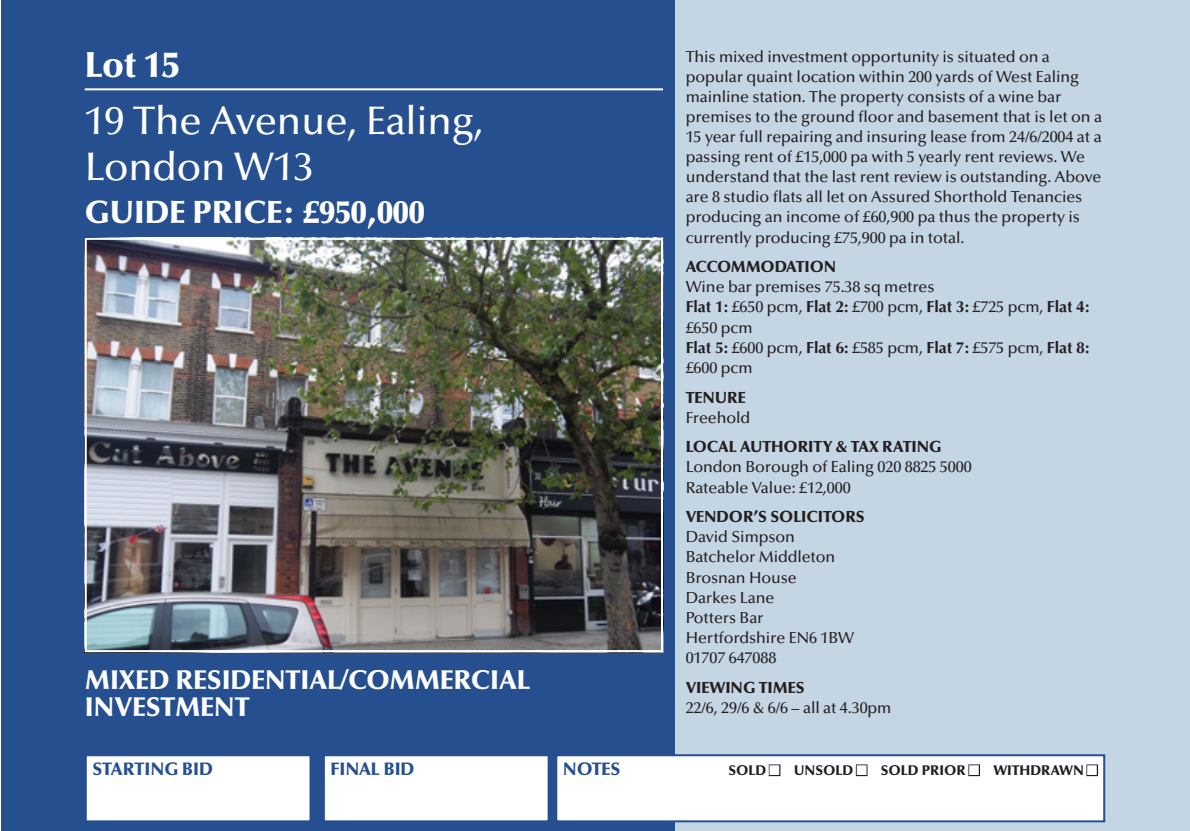
<style>
.page{position:relative;width:1190px;height:831px;background:#fff}
.page>*{position:absolute;margin:0;border:0;box-sizing:border-box;transform-origin:0 0}
.t1{font:500 40px/46px "Optima LT Std";letter-spacing:-.005em;color:#fff}
.t2{font:900 36px "Optima LT Std";color:#fff}
.t3{font:900 32px "Optima LT Std";letter-spacing:-.005em;color:#fff}
.t4{font:900 27px/27px "Optima LT Std";letter-spacing:-.005em;color:#fff}
.t5{font:900 18px "Optima LT Std";letter-spacing:-.005em;color:#264f90}
.t6{font:500 16px/20px "Optima LT Std";letter-spacing:-.005em;color:#231f20}
.t7{font:900 16px "Optima LT Std";letter-spacing:-.005em;color:#231f20}
.t8{font:900 16px "Optima LT Std";letter-spacing:-.03em;color:#231f20}
.t9{font:900 14px "Optima LT Std";letter-spacing:-.005em;color:#231f20}
.s1{font-weight:700}
</style>
<div class="page">
<div style="left:1px;top:0;width:1189px;height:830px;background:#c4d5e3"></div>
<div style="left:1px;top:0;width:673px;height:830px;background:#264f90"></div>
<hr style="left:85px;top:88px;width:578px;height:2px;background:#fff">
<img style="left:88px;top:241px;width:572px;height:407px">
<div style="left:85px;top:238px;width:578px;height:413px;border:2px solid #fff"></div>
<div style="left:86px;top:755px;width:225px;height:66px;background:#fff"></div>
<div style="left:85px;top:754px;width:227px;height:68px;border:2px solid #264f90"></div>
<div style="left:324px;top:755px;width:225px;height:66px;background:#fff"></div>
<div style="left:323px;top:754px;width:227px;height:68px;border:2px solid #264f90"></div>
<div style="left:556px;top:755px;width:548px;height:66px;background:#fff"></div>
<div style="left:555px;top:754px;width:550px;height:68px;border:2px solid #264f90"></div>
<h2 class="t2" style="left:85px;top:50px;width:96px">Lot 15</h2>
<h1 class="t1" style="left:85px;top:102px;width:401px">19 The Avenue, Ealing,<br>London W13</h1>
<h3 class="t3" style="left:85px;top:199px;width:342px">GUIDE PRICE: £950,000</h3>
<h3 class="t4" style="left:85px;top:668px;width:447px">MIXED RESIDENTIAL/COMMERCIAL<br>INVESTMENT</h3>
<p class="t6" style="left:686px;top:49px;width:418px">This mixed investment opportunity is situated on a popular quaint location within 200 yards of West Ealing mainline station. The property consists of a wine bar premises to the ground floor and basement that is let on a 15 year full repairing and insuring lease from 24/6/2004 at a passing rent of £15,000 pa with 5 yearly rent reviews. We understand that the last rent review is outstanding. Above are 8 studio flats all let on Assured Shorthold Tenancies producing an income of £60,900 pa thus the property is currently producing £75,900 pa in total.</p>
<p class="t8" style="left:686px;top:260px;width:152px">ACCOMMODATION</p>
<p class="t6" style="left:686px;top:279px;width:405px">Wine bar premises 75.38 sq metres<br><span class="s1">Flat 1:</span> £650 pcm, <span class="s1">Flat 2:</span> £700 pcm, <span class="s1">Flat 3:</span> £725 pcm, <span class="s1">Flat 4: </span>£650 pcm<br><span class="s1">Flat 5:</span> £600 pcm, <span class="s1">Flat 6:</span> £585 pcm, <span class="s1">Flat 7:</span> £575 pcm, <span class="s1">Flat 8: </span>£600 pcm</p>
<p class="t7" style="left:686px;top:390px;width:62px">TENURE</p>
<p class="t6" style="left:686px;top:408px;width:66px">Freehold</p>
<p class="t7" style="left:686px;top:440px;width:257px">LOCAL AUTHORITY &amp; TAX RATING</p>
<p class="t6" style="left:686px;top:458px;width:288px">London Borough of Ealing 020 8825 5000<br>Rateable Value: £12,000</p>
<p class="t7" style="left:686px;top:510px;width:181px">VENDOR’S SOLICITORS</p>
<p class="t6" style="left:686px;top:528px;width:170px">David Simpson<br>Batchelor Middleton<br>Brosnan House<br>Darkes Lane<br>Potters Bar<br>Hertfordshire EN6 1BW<br>01707 647088</p>
<p class="t7" style="left:686px;top:680px;width:120px">VIEWING TIMES</p>
<p class="t6" style="left:686px;top:698px;width:207px">22/6, 29/6 &amp; 6/6 – all at 4.30pm</p>
<p class="t5" style="left:92px;top:761px;width:122px">STARTING BID</p>
<p class="t5" style="left:331px;top:761px;width:86px">FINAL BID</p>
<p class="t5" style="left:563px;top:761px;width:59px">NOTES</p>
<p class="t9" style="left:728px;top:764px;width:371px">SOLD ■ UNSOLD ■ SOLD PRIOR ■ WITHDRAWN ■</p>
</div>
